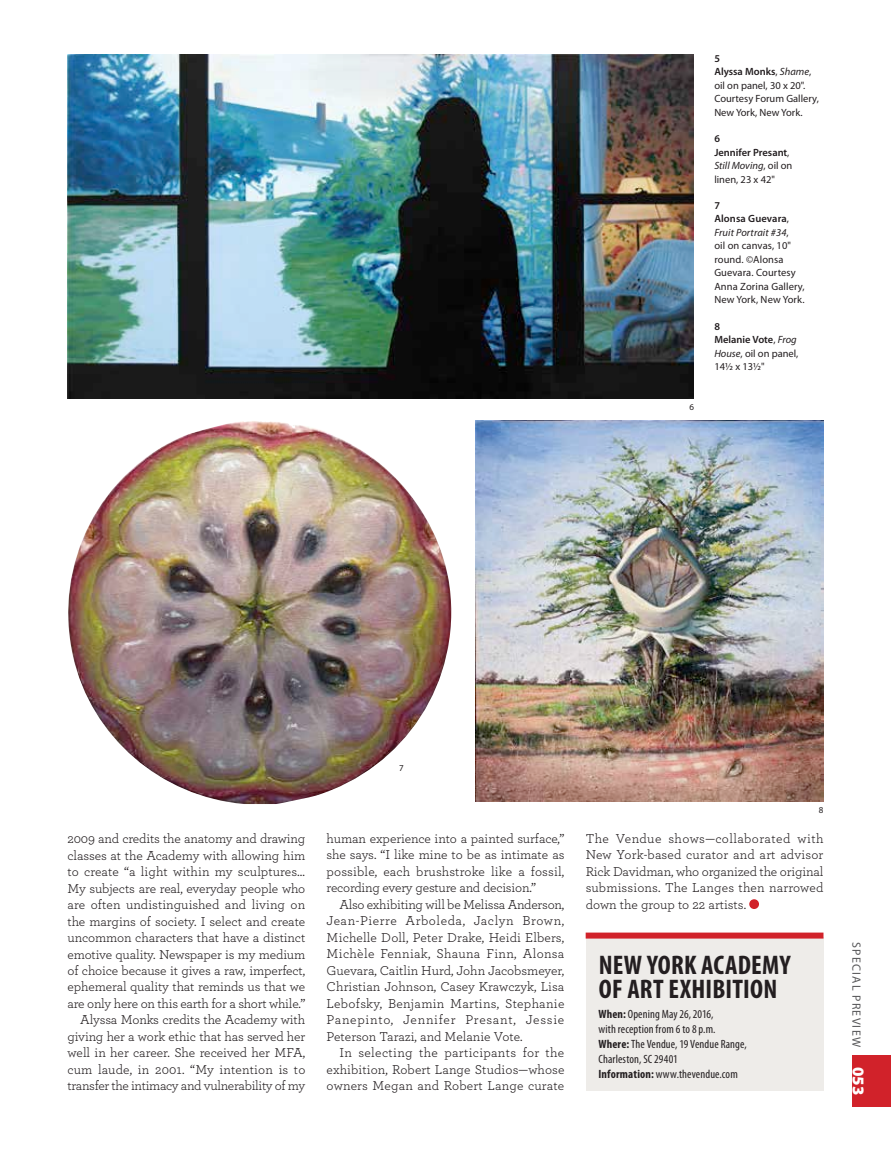
<style>
.page{position:relative;width:891px;height:1161px;background:#fff}
.page>*{position:absolute;margin:0;border:0;box-sizing:border-box;transform-origin:0 0}
.t1{font:700 condensed 27px/24px "Myriad Pro";letter-spacing:.01em;color:#231e20}
.t2{font:900 16.5px "Myriad Pro";color:#fff}
.t3{font:13.5px/16.5px "Archer";letter-spacing:-.01em;color:#231e20;text-align:justify}
.t4{font:condensed 12px/15px "Myriad Pro";letter-spacing:.01em;color:#231e20}
.t5{font:12px "Myriad Pro";letter-spacing:.1em;color:#58585a}
.t6{font:10.5px/13.5px "Myriad Pro";color:#231e20}
.t7{font:9px "Myriad Pro";color:#231e20}
.s1{font-weight:600}
.s2{font-style:italic}
.s3{font-weight:700}
</style>
<div class="page">
<div style="left:853px;top:1055px;width:38px;height:52px;background:#d1222a"></div>
<div style="left:749px;top:899px;width:10px;height:10px;background:#d1222a;border-radius:50%"></div>
<img style="left:475px;top:420px;width:349px;height:381px">
<div style="left:586px;top:937px;width:238px;height:154px;background:#eeece9"></div>
<div style="left:586px;top:933px;width:238px;height:6px;background:#d1222a"></div>
<img style="left:68px;top:421px;width:383px;height:383px">
<img style="left:68px;top:54px;width:626px;height:344px">
<p class="t7" style="left:689px;top:402px;width:6px">6</p>
<p class="t6" style="left:714px;top:52px;width:106px"><span class="s1">5<br>Alyssa Monks</span>, <span class="s2">Shame</span>, oil on panel, 30 x 20".<br>Courtesy Forum Gallery,<br>New York, New York.</p>
<p class="t6" style="left:714px;top:132px;width:80px"><span class="s1">6<br>Jennifer Presant</span>,<br><span class="s2">Still Moving</span>, oil on linen, 23 x 42"</p>
<p class="t6" style="left:714px;top:199px;width:92px"><span class="s1">7<br>Alonsa Guevara</span>,<br><span class="s2">Fruit Portrait #34</span>,<br>oil on canvas, 10" round. ©Alonsa<br>Guevara. Courtesy<br>Anna Zorina Gallery,<br>New York, New York.</p>
<p class="t6" style="left:714px;top:320px;width:86px"><span class="s1">8<br>Melanie Vote</span>, <span class="s2">Frog<br>House</span>, oil on panel,<br>14½ x 13½"</p>
<p class="t7" style="left:399px;top:763px;width:6px">7</p>
<p class="t3" style="left:68px;top:830px;width:239px;text-align:right">2009 and credits the anatomy and drawing classes at the Academy with allowing him to create “a light within my sculptures… My subjects are real, everyday people who are often undistinguished and living on the margins of society. I select and create uncommon characters that have a distinct emotive quality. Newspaper is my medium of choice because it gives a raw, imperfect, ephemeral quality that reminds us that we are only here on this earth for a short while.” Alyssa Monks credits the Academy with giving her a work ethic that has served her well in her career. She received her MFA, cum laude, in 2001. “My intention is to transfer the intimacy and vulnerability of my</p>
<p class="t3" style="left:327px;top:830px;width:239px">human experience into a painted surface,” she says. “I like mine to be as intimate as possible, each brushstroke like a fossil, recording every gesture and decision.”</p>
<p class="t3" style="left:327px;top:896px;width:239px;text-indent:13px">Also exhibiting will be Melissa Anderson, Jean-Pierre Arboleda, Jaclyn Brown, Michelle Doll, Peter Drake, Heidi Elbers, Michèle Fenniak, Shauna Finn, Alonsa Guevara, Caitlin Hurd, John Jacobsmeyer, Christian Johnson, Casey Krawczyk, Lisa Lebofsky, Benjamin Martins, Stephanie Panepinto, Jennifer Presant, Jessie Peterson Tarazi, and Melanie Vote.</p>
<p class="t3" style="left:327px;top:1044px;width:239px;text-indent:13px">In selecting the participants for the exhibition, Robert Lange Studios—whose owners Megan and Robert Lange curate</p>
<p class="t7" style="left:819px;top:805px;width:6px">8</p>
<p class="t3" style="left:586px;top:830px;width:239px">The Vendue shows—collaborated with New York-based curator and art advisor Rick Davidman, who organized the original submissions. The Langes then narrowed down the group to 22 artists.</p>
<h1 class="t1" style="left:599px;top:954px;width:193px">NEW YORK ACADEMY<br>OF ART EXHIBITION</h1>
<p class="t4" style="left:598px;top:1006px;width:150px"><span class="s3">When:</span> Opening May 26, 2016,<br>with reception from 6 to 8 p.m.<br><span class="s3">Where:</span> The Vendue, 19 Vendue Range,<br>Charleston, SC 29401<br><span class="s3">Information:</span> www.thevendue.com</p>
<p class="t5" style="left:863px;top:942px;width:106px;rotate:90deg">SPECIAL PREVIEW</p>
<p class="t2" style="left:868px;top:1067px;width:30px;rotate:90deg">053</p>
</div>
